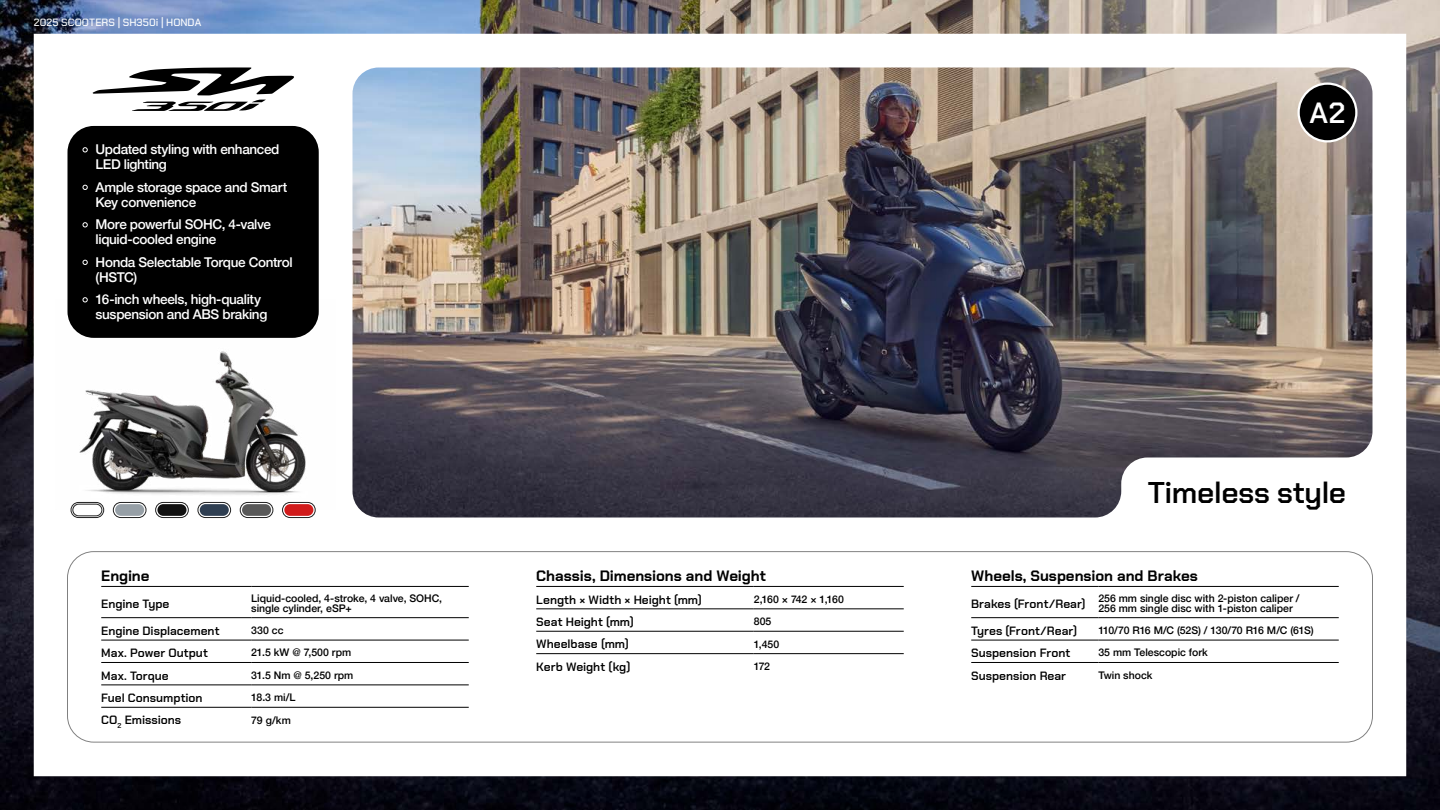
<style>
.page{position:relative;width:1440px;height:810px;background:#fff}
.page>*{position:absolute;margin:0;border:0;box-sizing:border-box;transform-origin:0 0}
.t1{font:600 30px "Chakra Petch";letter-spacing:-.01em;color:#000}
.t2{font:600 29.25px "Chakra Petch";color:#fff}
.t3{font:700 15px "Chakra Petch";letter-spacing:-.005em;color:#000}
.t4{font:500 13.5px/15px "Helvetica Neue";letter-spacing:-.025em;color:#fff}
.t5{font:600 12px "Chakra Petch";color:#000}
.t6{font:500 10.5px/10.5px "Helvetica Neue";color:#000}
.t7{font:500 10.5px "Helvetica Neue";letter-spacing:-.025em;color:#000}
.t8{font:500 10.5px "Chakra Petch";letter-spacing:.005em;color:#fff}
.t9{font:500 10.5px "Helvetica Neue";letter-spacing:-.04em;color:#000}
.s1{font-size:12px}
</style>
<div class="page">
<img style="left:0;top:0;width:1440px;height:810px">
<img style="left:34px;top:34px;width:1372px;height:742px">
<div style="left:67px;top:551px;width:1306px;height:192px;border:1px solid #000;border-radius:26px"></div>
<div style="left:68px;top:126px;width:251px;height:212px;background:#000;border-radius:26px"></div>
<div style="left:1299px;top:84px;width:57px;height:57px;background:#000;border-radius:50%"></div>
<div style="left:1298px;top:82px;width:60px;height:60px;border:2px solid #fff;border-radius:50%"></div>
<hr style="left:101px;top:586px;width:150px;height:1px;background:#000">
<hr style="left:251px;top:586px;width:218px;height:1px;background:#000">
<hr style="left:101px;top:617px;width:150px;height:1px;background:#000">
<hr style="left:251px;top:617px;width:218px;height:1px;background:#000">
<hr style="left:101px;top:640px;width:150px;height:1px;background:#000">
<hr style="left:251px;top:640px;width:218px;height:1px;background:#000">
<hr style="left:101px;top:662px;width:150px;height:1px;background:#000">
<hr style="left:251px;top:662px;width:218px;height:1px;background:#000">
<hr style="left:101px;top:685px;width:150px;height:1px;background:#000">
<hr style="left:251px;top:685px;width:218px;height:1px;background:#000">
<hr style="left:101px;top:707px;width:150px;height:1px;background:#000">
<hr style="left:251px;top:707px;width:218px;height:1px;background:#000">
<div style="left:536px;top:561px;width:368px;height:115px;background:#fff"></div>
<hr style="left:536px;top:586px;width:218px;height:1px;background:#000">
<hr style="left:754px;top:586px;width:150px;height:1px;background:#000">
<hr style="left:536px;top:609px;width:218px;height:1px;background:#000">
<hr style="left:754px;top:609px;width:150px;height:1px;background:#000">
<hr style="left:536px;top:631px;width:218px;height:1px;background:#000">
<hr style="left:754px;top:631px;width:150px;height:1px;background:#000">
<hr style="left:536px;top:653px;width:218px;height:1px;background:#000">
<hr style="left:754px;top:653px;width:150px;height:1px;background:#000">
<div style="left:971px;top:561px;width:368px;height:134px;background:#fff"></div>
<hr style="left:971px;top:586px;width:127px;height:1px;background:#000">
<hr style="left:1098px;top:586px;width:241px;height:1px;background:#000">
<hr style="left:971px;top:617px;width:127px;height:1px;background:#000">
<hr style="left:1098px;top:617px;width:241px;height:1px;background:#000">
<hr style="left:971px;top:640px;width:127px;height:1px;background:#000">
<hr style="left:1098px;top:640px;width:241px;height:1px;background:#000">
<hr style="left:971px;top:662px;width:127px;height:1px;background:#000">
<hr style="left:1098px;top:662px;width:241px;height:1px;background:#000">
<img style="left:56px;top:299px;width:280px;height:210px">
<svg style="left:93px;top:68px;width:201px;height:43px"></svg>
<div style="left:115px;top:504px;width:29px;height:12px;background:#969fa6;border-radius:6px"></div>
<div style="left:113px;top:502px;width:33px;height:16px;border:1px solid #212121;border-radius:8px"></div>
<div style="left:157px;top:504px;width:30px;height:12px;background:#111;border-radius:6px"></div>
<div style="left:156px;top:502px;width:32px;height:16px;border:1px solid #212121;border-radius:8px"></div>
<div style="left:242px;top:504px;width:29px;height:12px;background:#595959;border-radius:6px"></div>
<div style="left:240px;top:502px;width:33px;height:16px;border:1px solid #212121;border-radius:8px"></div>
<div style="left:284px;top:504px;width:29px;height:12px;background:#d11b1b;border-radius:6px"></div>
<div style="left:282px;top:502px;width:33px;height:16px;border:1px solid #212121;border-radius:8px"></div>
<div style="left:200px;top:504px;width:29px;height:12px;background:#2f3f52;border-radius:6px"></div>
<div style="left:198px;top:502px;width:33px;height:16px;border:1px solid #212121;border-radius:8px"></div>
<div style="left:73px;top:504px;width:29px;height:12px;background:#fff;border-radius:6px"></div>
<div style="left:73px;top:504px;width:29px;height:12px;border:1px solid #212121;border-radius:6px"></div>
<div style="left:71px;top:502px;width:33px;height:16px;border:1px solid #212121;border-radius:8px"></div>
<p class="t8" style="left:34px;top:16px;width:169px">2025 SCOOTERS | SH350i | HONDA</p>
<p class="t4" style="left:96px;top:141px;width:185px;text-indent:-14px"><span class="s1">•</span> Updated styling with enhanced<br>LED lighting</p>
<p class="t4" style="left:96px;top:178px;width:193px;text-indent:-14px"><span class="s1">•</span> Ample storage space and Smart<br>Key convenience</p>
<p class="t4" style="left:96px;top:216px;width:177px;text-indent:-14px"><span class="s1">•</span> More powerful SOHC, 4-valve liquid-cooled engine</p>
<p class="t4" style="left:96px;top:253px;width:199px;text-indent:-14px"><span class="s1">•</span> Honda Selectable Torque Control (HSTC)</p>
<p class="t4" style="left:96px;top:291px;width:173px;text-indent:-14px"><span class="s1">•</span> 16-inch wheels, high-quality suspension and ABS braking</p>
<h3 class="t3" style="left:101px;top:567px;width:50px">Engine</h3>
<p class="t5" style="left:101px;top:597px;width:70px">Engine Type</p>
<p class="t6" style="left:251px;top:592px;width:192px">Liquid-cooled, 4-stroke, 4 valve, SOHC, single cylinder, eSP+</p>
<p class="t5" style="left:101px;top:624px;width:120px">Engine Displacement</p>
<p class="t6" style="left:251px;top:624px;width:34px">330 cc</p>
<p class="t5" style="left:101px;top:646px;width:108px">Max. Power Output</p>
<p class="t6" style="left:251px;top:647px;width:102px">21.5 kW @ 7,500 rpm</p>
<p class="t5" style="left:101px;top:668px;width:69px">Max. Torque</p>
<p class="t6" style="left:251px;top:669px;width:104px">31.5 Nm @ 5,250 rpm</p>
<p class="t5" style="left:101px;top:691px;width:103px">Fuel Consumption</p>
<p class="t6" style="left:251px;top:691px;width:46px">18.3 mi/L</p>
<p class="t5" style="left:101px;top:713px;width:82px">CO<sub>2</sub> Emissions</p>
<p class="t6" style="left:251px;top:714px;width:41px">79 g/km</p>
<h3 class="t3" style="left:536px;top:567px;width:231px">Chassis, Dimensions and Weight</h3>
<p class="t5" style="left:536px;top:592px;width:167px">Length × Width × Height (mm)</p>
<p class="t9" style="left:754px;top:591px;width:92px">2,160 × 742 × 1,160</p>
<p class="t5" style="left:536px;top:615px;width:99px">Seat Height (mm)</p>
<p class="t6" style="left:754px;top:615px;width:19px">805</p>
<p class="t5" style="left:536px;top:637px;width:94px">Wheelbase (mm)</p>
<p class="t6" style="left:754px;top:638px;width:27px">1,450</p>
<p class="t5" style="left:536px;top:660px;width:96px">Kerb Weight (kg)</p>
<p class="t6" style="left:754px;top:660px;width:18px">172</p>
<h2 class="t2" style="left:1310px;top:96px;width:37px">A2</h2>
<h1 class="t1" style="left:1148px;top:475px;width:200px">Timeless style</h1>
<h3 class="t3" style="left:971px;top:567px;width:228px">Wheels, Suspension and Brakes</h3>
<p class="t5" style="left:971px;top:597px;width:116px">Brakes (Front/Rear)</p>
<p class="t6" style="left:1098px;top:592px;width:203px">256 mm single disc with 2-piston caliper /<br>256 mm single disc with 1-piston caliper</p>
<p class="t5" style="left:971px;top:624px;width:107px">Tyres (Front/Rear)</p>
<p class="t7" style="left:1098px;top:622px;width:217px">110/70 R16 M/C (52S) / 130/70 R16 M/C (61S)</p>
<p class="t5" style="left:971px;top:646px;width:101px">Suspension Front</p>
<p class="t6" style="left:1098px;top:647px;width:111px">35 mm Telescopic fork</p>
<p class="t5" style="left:971px;top:668px;width:96px">Suspension Rear</p>
<p class="t6" style="left:1098px;top:669px;width:56px">Twin shock</p>
</div>
